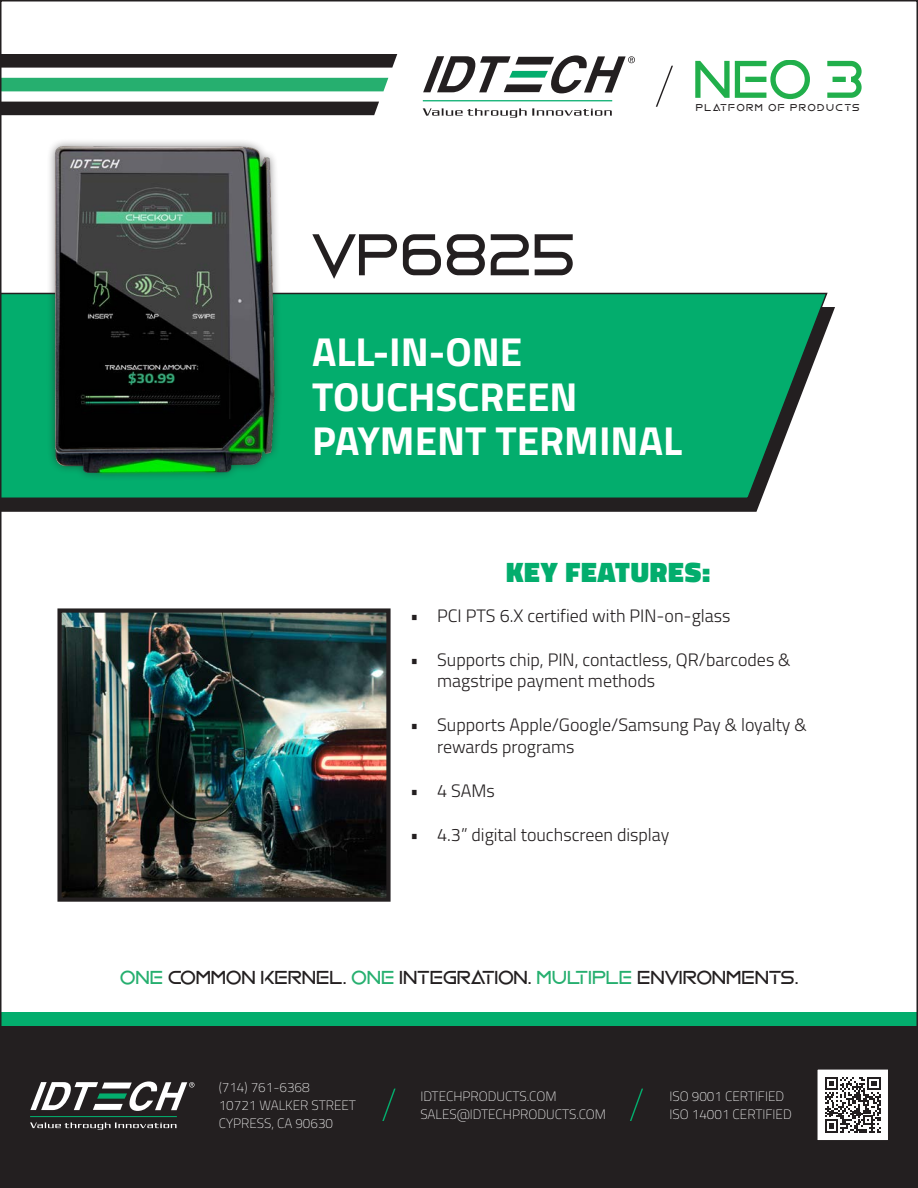
<style>
.page{position:relative;width:918px;height:1188px;background:#fff}
.page>*{position:absolute;margin:0;border:0;box-sizing:border-box;transform-origin:0 0}
.t1{font:60px "Mandatory Plaything";color:#231f20}
.t2{font:54px "Mandatory Plaything";color:#21af4b}
.t3{font:700 40.5px "Titillium";color:#fff}
.t4{font:900 28.5px "Titillium";letter-spacing:.03em;color:#03ad6d}
.t5{font:19.5px "Mandatory Plaything";color:#231f20}
.t6{font:300 18px/21.6px "Titillium";color:#231f20}
.t7{font:100 13.5px "Titillium";color:#fff}
.t8{font:10.2px "Mandatory Plaything";letter-spacing:.14em;color:#231f20}
.s1{color:#26af6f}
</style>
<div class="page">
<svg style="left:3px;top:307px;width:832px;height:205px;fill:#231f20"></svg>
<svg style="left:3px;top:292px;width:826px;height:208px;background:#11ab71"></svg>
<div style="left:0;top:1013px;width:918px;height:175px;background:#03ad6d"></div>
<div style="left:0;top:1026px;width:918px;height:162px;background:#231f20"></div>
<svg style="left:3px;top:54px;width:394px;height:14px;background:#2a2627"></svg>
<div style="left:3px;top:78px;width:385px;height:13px;background:#26af6f"></div>
<div style="left:3px;top:102px;width:376px;height:13px;background:#231f20"></div>
<svg style="left:423px;top:108px;width:189px;height:10px"></svg>
<hr style="left:423px;top:100px;width:189px;height:1px;background:#03ad6d">
<svg style="left:423px;top:55px;width:212px;height:38px"></svg>
<svg style="left:655px;top:65px;width:18px;height:42px"></svg>
<div style="left:817px;top:1069px;width:71px;height:72px;background:#fff"></div>
<svg style="left:825px;top:1077px;width:56px;height:56px"></svg>
<div style="left:817px;top:1069px;width:72px;height:72px;border:1px solid #231f20"></div>
<svg style="left:30px;top:1123px;width:147px;height:7px"></svg>
<hr style="left:30px;top:1116px;width:147px;height:1px;background:#03ad6d">
<svg style="left:30px;top:1081px;width:164px;height:30px"></svg>
<svg style="left:382px;top:1088px;width:14px;height:33px"></svg>
<svg style="left:630px;top:1088px;width:13px;height:33px"></svg>
<img style="left:62px;top:613px;width:324px;height:284px">
<div style="left:57px;top:608px;width:334px;height:294px;border:4px solid #231f20"></div>
<div style="left:46px;top:138px;width:236px;height:344px;background:#231f20;opacity:.6"></div>
<img style="left:50px;top:138px;width:228px;height:342px">
<p class="t2" style="left:693px;top:56px;width:173px">NEO 3</p>
<p class="t8" style="left:696px;top:103px;width:165px">PLATFORM OF PRODUCTS</p>
<p class="t1" style="left:312px;top:228px;width:265px">VP6825</p>
<p class="t3" style="left:312px;top:321px;width:212px">ALL-IN-ONE</p>
<p class="t3" style="left:312px;top:366px;width:267px">TOUCHSCREEN</p>
<p class="t3" style="left:312px;top:410px;width:372px">PAYMENT TERMINAL</p>
<p class="t4" style="left:506px;top:551px;width:206px">KEY FEATURES:</p>
<p class="t6" style="left:410px;top:604px;width:322px">• PCI PTS 6.X certified with PIN-on-glass</p>
<p class="t6" style="left:437px;top:648px;width:355px;text-indent:-27px">• Supports chip, PIN, contactless, QR/barcodes &amp; magstripe payment methods</p>
<p class="t6" style="left:437px;top:713px;width:371px;text-indent:-27px">• Supports Apple/Google/Samsung Pay &amp; loyalty &amp; rewards programs</p>
<p class="t6" style="left:410px;top:779px;width:86px">• 4 SAMs</p>
<p class="t6" style="left:410px;top:823px;width:261px">• 4.3” digital touchscreen display</p>
<p class="t5" style="left:120px;top:969px;width:680px"><span class="s1">ONE</span> COMMON KERNEL. <span class="s1">ONE</span> INTEGRATION. <span class="s1">MULTIPLE</span> ENVIRONMENTS.</p>
<p class="t7" style="left:219px;top:1078px;width:93px">(714) 761-6368</p>
<p class="t7" style="left:219px;top:1096px;width:139px">10721 WALKER STREET</p>
<p class="t7" style="left:219px;top:1114px;width:116px">CYPRESS, CA 90630</p>
<p class="t7" style="left:420px;top:1087px;width:138px">IDTECHPRODUCTS.COM</p>
<p class="t7" style="left:420px;top:1105px;width:187px">SALES@IDTECHPRODUCTS.COM</p>
<p class="t7" style="left:670px;top:1087px;width:116px">ISO 9001 CERTIFIED</p>
<p class="t7" style="left:670px;top:1105px;width:124px">ISO 14001 CERTIFIED</p>
</div>
